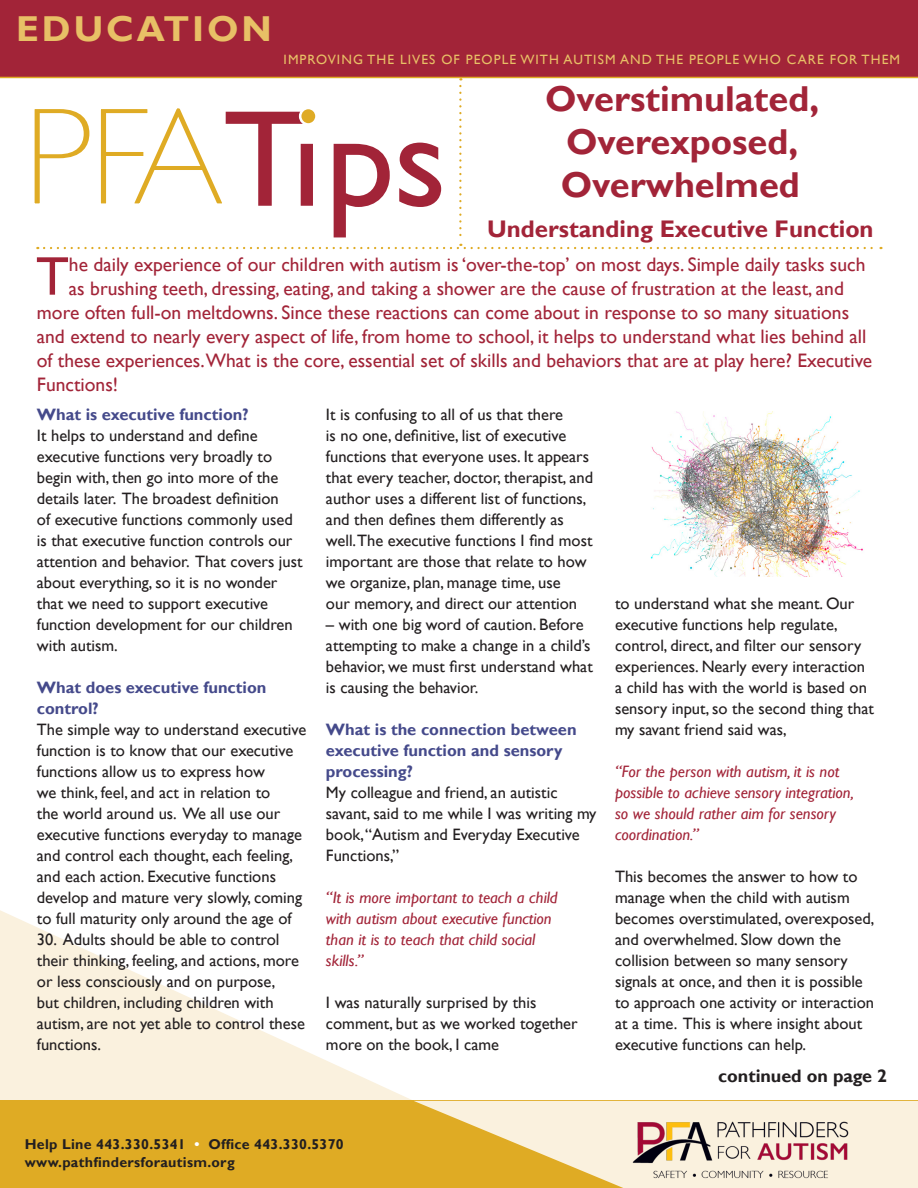
<style>
.page{position:relative;width:918px;height:1188px;background:#fff}
.page>*{position:absolute;margin:0;border:0;box-sizing:border-box;transform-origin:0 0}
.Introduction{font:54.75px "Gill Sans";color:#a22438}
.Title-main{font:700 36px "Gill Sans";color:#a22438}
.Text_1{font:700 36px "Gill Sans";letter-spacing:.08em;color:#e8c066}
.Title-main-2{font:700 24px "Gill Sans";color:#a22438}
.Introduction-2{font:19.5px "Gill Sans";color:#a22438}
.Bullets{font:700 18px "Gill Sans";color:#231f20}
.Text_1-2{font:16.5px/21px "Gill Sans";color:#231f20}
.Text_1-3{font:italic 16.5px/21px "Gill Sans";color:#a22438}
.Text_1-4{font:700 16.5px/21px "Gill Sans";color:#454a8b}
.t1{font:700 14.25px/18px "Gill Sans";letter-spacing:.02em;color:#231f20}
.Text_1-5{font:13.5px "Gill Sans";letter-spacing:.08em;color:#e8c066}
.s1{color:#fff}
</style>
<div class="page">
<svg style="left:0;top:910px;width:603px;height:191px"></svg>
<div style="left:0;top:1101px;width:918px;height:87px;background:#dfab24"></div>
<div style="left:0;top:0;width:918px;height:78px;background:#a22438"></div>
<svg style="left:414px;top:1101px;width:504px;height:87px"></svg>
<img style="left:589px;top:1101px;width:303px;height:87px">
<svg style="left:34px;top:86px;width:848px;height:163px"></svg>
<div style="left:300px;top:108px;width:16px;height:16px;background:#dfab24;border-radius:50%"></div>
<div style="left:299px;top:107px;width:19px;height:19px;border:3px solid #fff;border-radius:50%"></div>
<img style="left:650px;top:412px;width:213px;height:165px">
<p class="Text_1" style="left:16px;top:7px;width:257px">EDUCATION</p>
<p class="Text_1-5" style="left:284px;top:52px;width:618px">IMPROVING THE LIVES OF PEOPLE WITH AUTISM AND THE PEOPLE WHO CARE FOR THEM</p>
<p class="Title-main" style="left:545px;top:77px;width:276px">Overstimulated,</p>
<p class="Title-main" style="left:566px;top:120px;width:234px">Overexposed,</p>
<p class="Title-main" style="left:561px;top:163px;width:241px">Overwhelmed</p>
<p class="Title-main-2" style="left:487px;top:215px;width:388px">Understanding Executive Function</p>
<p class="Introduction" style="left:36px;top:244px;width:35px">T</p>
<p class="Introduction-2" style="left:69px;top:253px;width:798px">he daily experience of our children with autism is ‘over-the-top’ on most days. Simple daily tasks such</p>
<p class="Introduction-2" style="left:69px;top:277px;width:776px">as brushing teeth, dressing, eating, and taking a shower are the cause of frustration at the least, and</p>
<p class="Introduction-2" style="left:37px;top:301px;width:814px">more often full-on meltdowns. Since these reactions can come about in response to so many situations</p>
<p class="Introduction-2" style="left:37px;top:325px;width:831px">and extend to nearly every aspect of life, from home to school, it helps to understand what lies behind all</p>
<p class="Introduction-2" style="left:37px;top:349px;width:837px">of these experiences.What is the core, essential set of skills and behaviors that are at play here? Executive</p>
<p class="Introduction-2" style="left:37px;top:373px;width:83px">Functions!</p>
<p class="Text_1-4" style="left:37px;top:404px;width:213px">What is executive function?</p>
<p class="Text_1-2" style="left:37px;top:425px;width:267px">It helps to understand and define executive functions very broadly to begin with, then go into more of the details later. The broadest definition<br>of executive functions commonly used is that executive function controls our attention and behavior. That covers just about everything, so it is no wonder that we need to support executive function development for our children with autism.</p>
<p class="Text_1-4" style="left:37px;top:677px;width:231px">What does executive function control?</p>
<p class="Text_1-2" style="left:37px;top:719px;width:271px">The simple way to understand executive function is to know that our executive functions allow us to express how<br>we think, feel, and act in relation to<br>the world around us. We all use our executive functions everyday to manage and control each thought, each feeling, and each action. Executive functions develop and mature very slowly, coming to full maturity only around the age of</p>
<p class="Text_1-2" style="left:37px;top:929px;width:270px">30. Adults should be able to control their thinking, feeling, and actions, more or less consciously and on purpose,<br>but children, including children with autism, are not yet able to control these functions.</p>
<p class="Text_1-2" style="left:326px;top:404px;width:269px">It is confusing to all of us that there<br>is no one, definitive, list of executive functions that everyone uses. It appears that every teacher, doctor, therapist, and author uses a different list of functions, and then defines them differently as well.The executive functions I find most important are those that relate to how we organize, plan, manage time, use<br>our memory, and direct our attention</p>
<p class="Text_1-2" style="left:326px;top:614px;width:268px">– with one big word of caution. Before attempting to make a change in a child’s behavior, we must first understand what is causing the behavior.</p>
<p class="Text_1-4" style="left:326px;top:719px;width:252px">What is the connection between executive function and sensory processing?</p>
<p class="Text_1-2" style="left:326px;top:782px;width:272px">My colleague and friend, an autistic savant, said to me while I was writing my book, “Autism and Everyday Executive</p>
<p class="Text_1-2" style="left:326px;top:845px;width:75px">Functions,”</p>
<p class="Text_1-3" style="left:326px;top:887px;width:233px">“It is more important to teach a child</p>
<p class="Text_1-3" style="left:326px;top:908px;width:227px">with autism about executive function</p>
<p class="Text_1-3" style="left:326px;top:929px;width:211px">than it is to teach that child social</p>
<p class="Text_1-3" style="left:326px;top:950px;width:39px">skills.”</p>
<p class="Text_1-2" style="left:326px;top:992px;width:253px">I was naturally surprised by this comment, but as we worked together more on the book, I came</p>
<p class="Text_1-2" style="left:615px;top:593px;width:260px">to understand what she meant. Our executive functions help regulate, control, direct, and filter our sensory experiences. Nearly every interaction a child has with the world is based on sensory input, so the second thing that my savant friend said was,</p>
<p class="Text_1-3" style="left:615px;top:761px;width:240px">“For the person with autism, it is not possible to achieve sensory integration, so we should rather aim for sensory coordination.”</p>
<p class="Text_1-2" style="left:615px;top:866px;width:261px">This becomes the answer to how to manage when the child with autism becomes overstimulated, overexposed, and overwhelmed. Slow down the collision between so many sensory signals at once, and then it is possible to approach one activity or interaction at a time. This is where insight about executive functions can help.</p>
<p class="t1" style="left:25px;top:1135px;width:320px">Help Line 443.330.5341 <span class="s1">•</span> Office 443.330.5370 www.pathfindersforautism.org</p>
<p class="Bullets" style="left:718px;top:1065px;width:170px">continued on page 2</p>
</div>
